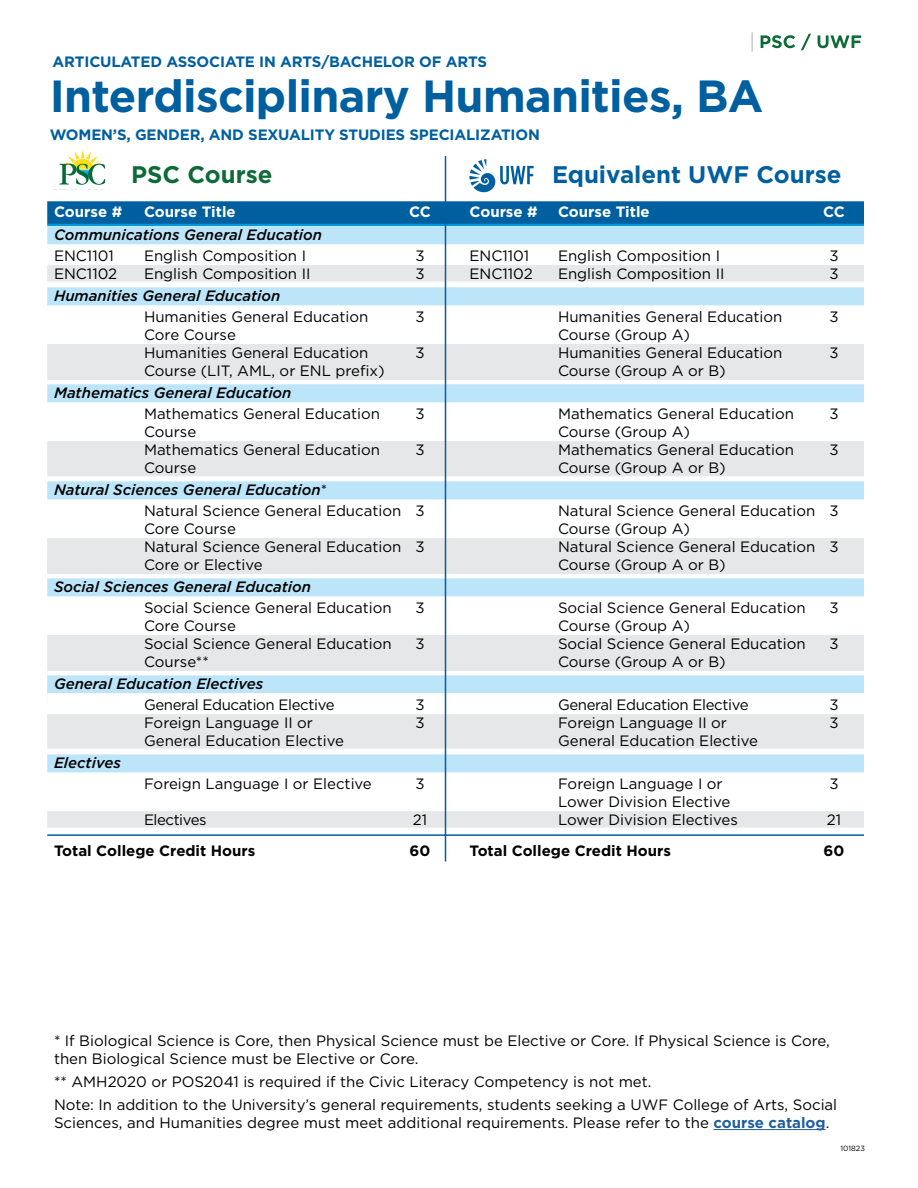
<style>
.page{position:relative;width:918px;height:1188px;background:#fff}
.page>*{position:absolute;margin:0;border:0;box-sizing:border-box;transform-origin:0 0}
.t1{font:700 45px "Gotham";letter-spacing:-.015em;color:#005f9e}
.t2{font:700 24px "Gotham";color:#005f9e}
.t3{font:700 24px "Gotham";color:#0d6b38}
.t4{font:15px/20.7px "Gotham";color:#000}
.t5{font:italic 500 15px "Gotham";color:#000}
.t6{font:700 15px "Gotham";letter-spacing:-.01em;color:#005f9e}
.t7{font:700 15px "Gotham";color:#000}
.t8{font:15px "Gotham";letter-spacing:-.025em;color:#000}
.t9{font:700 15px "Gotham";color:#fff}
.t10{font:15px "Gotham";letter-spacing:-.03em;color:#000}
.t11{font:7.5px "Gotham";color:#000}
.s1{font-weight:500;font-style:italic}
.s2{font-weight:700;color:#215e9e}
</style>
<div class="page">
<svg style="left:761px;top:34px;width:100px;height:16px"></svg>
<svg style="left:752px;top:32px;width:1px;height:20px"></svg>
<svg style="left:59px;top:150px;width:46px;height:35px"></svg>
<svg style="left:469px;top:159px;width:65px;height:33px"></svg>
<hr style="left:47px;top:223px;width:817px;height:3px;background:#009ada">
<div style="left:47px;top:201px;width:817px;height:23px;background:#005f9e"></div>
<div style="left:47px;top:226px;width:817px;height:18px;background:#bce5fa"></div>
<div style="left:47px;top:265px;width:817px;height:17px;background:#e6e7e8"></div>
<div style="left:47px;top:287px;width:817px;height:18px;background:#bce5fa"></div>
<div style="left:47px;top:344px;width:817px;height:36px;background:#e6e7e8"></div>
<div style="left:47px;top:384px;width:817px;height:18px;background:#bce5fa"></div>
<div style="left:47px;top:441px;width:817px;height:17px;background:#e6e7e8"></div>
<div style="left:47px;top:452px;width:817px;height:24px;background:#e6e7e8"></div>
<div style="left:47px;top:481px;width:817px;height:18px;background:#bce5fa"></div>
<div style="left:47px;top:538px;width:817px;height:36px;background:#e6e7e8"></div>
<div style="left:47px;top:578px;width:817px;height:18px;background:#bce5fa"></div>
<div style="left:47px;top:635px;width:817px;height:71px;background:#e6e7e8"></div>
<div style="left:47px;top:671px;width:817px;height:18px;background:#fff"></div>
<div style="left:47px;top:675px;width:817px;height:18px;background:#bce5fa"></div>
<div style="left:47px;top:693px;width:817px;height:17px;background:#fff"></div>
<div style="left:47px;top:714px;width:817px;height:35px;background:#e6e7e8"></div>
<div style="left:47px;top:754px;width:817px;height:18px;background:#bce5fa"></div>
<div style="left:47px;top:811px;width:817px;height:17px;background:#e6e7e8"></div>
<hr style="left:47px;top:834px;width:817px;height:2px;background:#005f9e">
<hr style="left:445px;top:156px;width:1px;height:705px;background:#005f9e">
<hr style="left:713px;top:1129px;width:113px;height:1px;background:#215e9e">
<p class="t6" style="left:52px;top:52px;width:436px">ARTICULATED ASSOCIATE IN ARTS/BACHELOR OF ARTS</p>
<h1 class="t1" style="left:50px;top:66px;width:715px">Interdisciplinary Humanities, BA</h1>
<p class="t6" style="left:50px;top:124px;width:492px">WOMEN’S, GENDER, AND SEXUALITY STUDIES SPECIALIZATION</p>
<h2 class="t3" style="left:131px;top:158px;width:143px">PSC Course</h2>
<h2 class="t2" style="left:552px;top:158px;width:291px">Equivalent UWF Course</h2>
<p class="t9" style="left:54px;top:202px;width:70px">Course #</p>
<p class="t9" style="left:144px;top:202px;width:93px">Course Title</p>
<p class="t9" style="left:409px;top:202px;width:23px">CC</p>
<p class="t9" style="left:470px;top:202px;width:70px">Course #</p>
<p class="t9" style="left:558px;top:202px;width:93px">Course Title</p>
<p class="t9" style="left:823px;top:202px;width:23px">CC</p>
<p class="t5" style="left:54px;top:225px;width:270px">Communications General Education</p>
<p class="t4" style="left:54px;top:245px;width:61px">ENC1101</p>
<p class="t4" style="left:144px;top:245px;width:164px">English Composition I</p>
<p class="t4" style="left:415px;top:245px;width:11px">3</p>
<p class="t4" style="left:470px;top:245px;width:61px">ENC1101</p>
<p class="t4" style="left:558px;top:245px;width:164px">English Composition I</p>
<p class="t4" style="left:829px;top:245px;width:11px">3</p>
<p class="t4" style="left:54px;top:263px;width:65px">ENC1102</p>
<p class="t4" style="left:144px;top:263px;width:168px">English Composition II</p>
<p class="t4" style="left:415px;top:263px;width:11px">3</p>
<p class="t4" style="left:470px;top:263px;width:65px">ENC1102</p>
<p class="t4" style="left:558px;top:263px;width:168px">English Composition II</p>
<p class="t4" style="left:829px;top:263px;width:11px">3</p>
<p class="t5" style="left:54px;top:286px;width:228px">Humanities General Education</p>
<p class="t4" style="left:144px;top:306px;width:226px">Humanities General Education</p>
<p class="t4" style="left:415px;top:306px;width:11px">3</p>
<p class="t4" style="left:558px;top:306px;width:226px">Humanities General Education</p>
<p class="t4" style="left:829px;top:306px;width:11px">3</p>
<p class="t4" style="left:144px;top:324px;width:94px">Core Course</p>
<p class="t4" style="left:558px;top:324px;width:134px">Course (Group A)</p>
<p class="t4" style="left:144px;top:342px;width:226px">Humanities General Education</p>
<p class="t4" style="left:415px;top:342px;width:11px">3</p>
<p class="t4" style="left:558px;top:342px;width:226px">Humanities General Education</p>
<p class="t4" style="left:829px;top:342px;width:11px">3</p>
<p class="t4" style="left:144px;top:360px;width:242px">Course (LIT, AML, or ENL prefix)</p>
<p class="t4" style="left:558px;top:360px;width:169px">Course (Group A or B)</p>
<p class="t5" style="left:54px;top:383px;width:239px">Mathematics General Education</p>
<p class="t4" style="left:144px;top:403px;width:238px">Mathematics General Education</p>
<p class="t4" style="left:415px;top:403px;width:11px">3</p>
<p class="t4" style="left:558px;top:403px;width:238px">Mathematics General Education</p>
<p class="t4" style="left:829px;top:403px;width:11px">3</p>
<p class="t4" style="left:144px;top:421px;width:54px">Course</p>
<p class="t4" style="left:558px;top:421px;width:134px">Course (Group A)</p>
<p class="t4" style="left:144px;top:439px;width:238px">Mathematics General Education</p>
<p class="t4" style="left:415px;top:439px;width:11px">3</p>
<p class="t4" style="left:558px;top:439px;width:238px">Mathematics General Education</p>
<p class="t4" style="left:829px;top:439px;width:11px">3</p>
<p class="t4" style="left:144px;top:457px;width:54px">Course</p>
<p class="t4" style="left:558px;top:457px;width:169px">Course (Group A or B)</p>
<p class="t4" style="left:144px;top:479px;width:282px;text-indent:-90px"><span class="s1">Natural Sciences General Education</span>*<br>Natural Science General Education 3</p>
<p class="t4" style="left:558px;top:500px;width:282px">Natural Science General Education 3</p>
<p class="t4" style="left:144px;top:518px;width:94px">Core Course</p>
<p class="t4" style="left:558px;top:518px;width:134px">Course (Group A)</p>
<p class="t4" style="left:144px;top:536px;width:282px">Natural Science General Education 3</p>
<p class="t4" style="left:558px;top:536px;width:282px">Natural Science General Education 3</p>
<p class="t4" style="left:144px;top:554px;width:120px">Core or Elective</p>
<p class="t4" style="left:558px;top:554px;width:169px">Course (Group A or B)</p>
<p class="t5" style="left:54px;top:577px;width:259px">Social Sciences General Education</p>
<p class="t4" style="left:144px;top:597px;width:249px">Social Science General Education</p>
<p class="t4" style="left:415px;top:597px;width:11px">3</p>
<p class="t4" style="left:558px;top:597px;width:249px">Social Science General Education</p>
<p class="t4" style="left:829px;top:597px;width:11px">3</p>
<p class="t4" style="left:144px;top:615px;width:94px">Core Course</p>
<p class="t4" style="left:558px;top:615px;width:134px">Course (Group A)</p>
<p class="t4" style="left:144px;top:633px;width:249px">Social Science General Education</p>
<p class="t4" style="left:415px;top:633px;width:11px">3</p>
<p class="t4" style="left:558px;top:633px;width:249px">Social Science General Education</p>
<p class="t4" style="left:829px;top:633px;width:11px">3</p>
<p class="t4" style="left:144px;top:651px;width:66px">Course**</p>
<p class="t4" style="left:558px;top:651px;width:169px">Course (Group A or B)</p>
<p class="t5" style="left:54px;top:674px;width:211px">General Education Electives</p>
<p class="t8" style="left:144px;top:695px;width:192px">General Education Elective</p>
<p class="t4" style="left:415px;top:694px;width:11px">3</p>
<p class="t8" style="left:558px;top:695px;width:192px">General Education Elective</p>
<p class="t4" style="left:829px;top:694px;width:11px">3</p>
<p class="t4" style="left:144px;top:712px;width:171px">Foreign Language II or</p>
<p class="t4" style="left:415px;top:712px;width:11px">3</p>
<p class="t4" style="left:558px;top:712px;width:171px">Foreign Language II or</p>
<p class="t4" style="left:829px;top:712px;width:11px">3</p>
<p class="t4" style="left:144px;top:730px;width:201px">General Education Elective</p>
<p class="t4" style="left:558px;top:730px;width:201px">General Education Elective</p>
<p class="t5" style="left:54px;top:753px;width:68px">Electives</p>
<p class="t4" style="left:144px;top:773px;width:229px">Foreign Language I or Elective</p>
<p class="t4" style="left:415px;top:773px;width:11px">3</p>
<p class="t4" style="left:558px;top:773px;width:166px">Foreign Language I or</p>
<p class="t4" style="left:829px;top:773px;width:11px">3</p>
<p class="t4" style="left:558px;top:791px;width:174px">Lower Division Elective</p>
<p class="t10" style="left:144px;top:810px;width:64px">Electives</p>
<p class="t4" style="left:413px;top:809px;width:16px">21</p>
<p class="t4" style="left:558px;top:809px;width:181px">Lower Division Electives</p>
<p class="t4" style="left:827px;top:809px;width:16px">21</p>
<p class="t7" style="left:54px;top:841px;width:203px">Total College Credit Hours</p>
<p class="t7" style="left:410px;top:841px;width:22px">60</p>
<p class="t7" style="left:470px;top:841px;width:203px">Total College Credit Hours</p>
<p class="t7" style="left:824px;top:841px;width:22px">60</p>
<p class="t4" style="left:54px;top:1031px;width:777px;line-height:18px">* If Biological Science is Core, then Physical Science must be Elective or Core. If Physical Science is Core, then Biological Science must be Elective or Core.</p>
<p class="t4" style="left:54px;top:1070px;width:785px;line-height:23.2px">** AMH2020 or POS2041 is required if the Civic Literacy Competency is not met.<br>Note: In addition to the University’s general requirements, students seeking a UWF College of Arts, Social</p>
<p class="t4" style="left:54px;top:1112px;width:777px">Sciences, and Humanities degree must meet additional requirements. Please refer to the <span class="s2">course catalog</span>.</p>
<p class="t11" style="left:841px;top:1144px;width:26px">101823</p>
</div>
